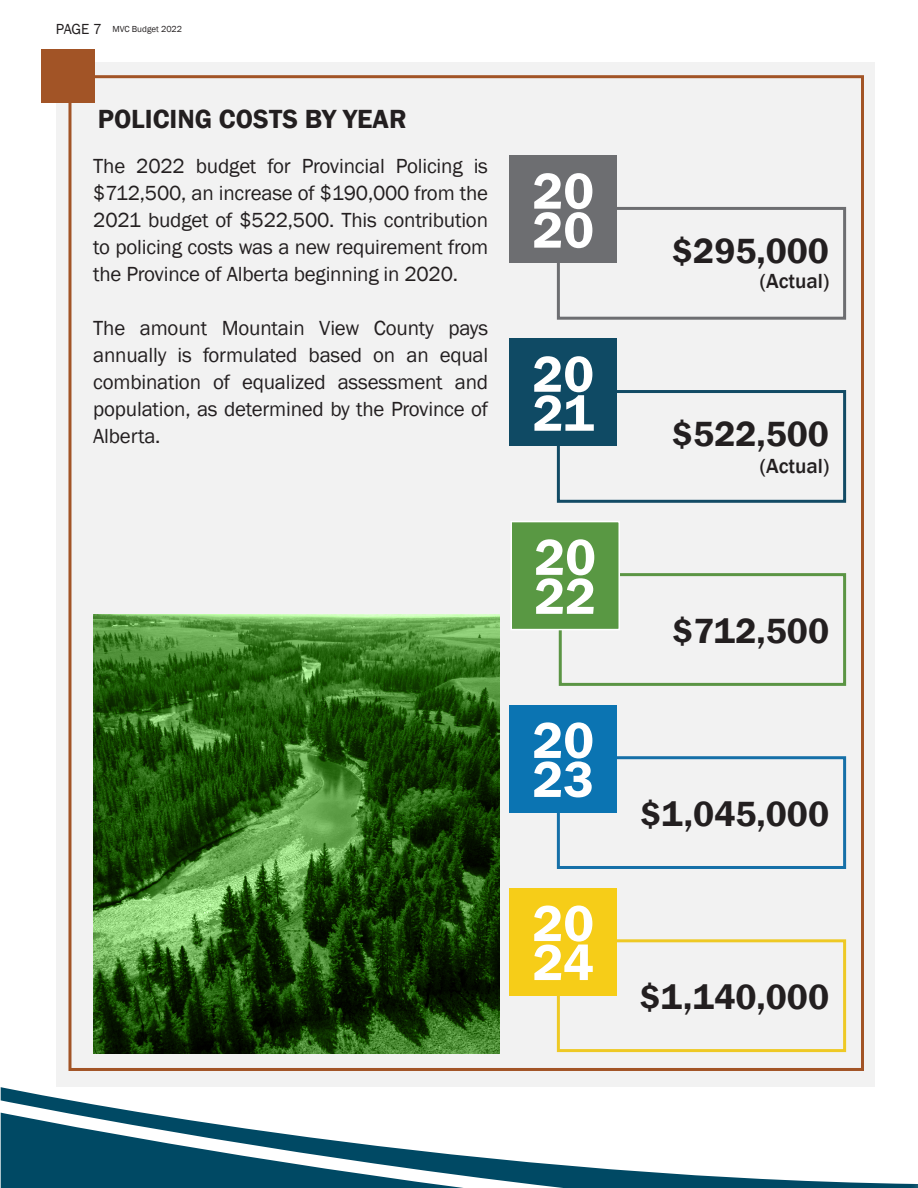
<style>
.page{position:relative;width:918px;height:1188px;background:#fff}
.page>*{position:absolute;margin:0;border:0;box-sizing:border-box;transform-origin:0 0}
.t1{font:600 52.5px "Franklin Gothic";color:#fff}
.t2{font:600 36px "Franklin Gothic";color:#231f20}
.t3{font:600 27px "Franklin Gothic";color:#231f20}
.t4{font:21px/27px "Franklin Gothic";letter-spacing:-.01em;color:#231f20;text-align:justify}
.t5{font:500 21px "Franklin Gothic";color:#231f20}
.t6{font:15px "Franklin Gothic";color:#231f20}
.t7{font:9px "Franklin Gothic";color:#231f20}
</style>
<div class="page">
<div style="left:56px;top:62px;width:818px;height:1024px;background:#f2f2f2"></div>
<div style="left:557px;top:939px;width:289px;height:113px;border:3px solid #eec925"></div>
<div style="left:509px;top:888px;width:108px;height:108px;background:#f6cd18"></div>
<div style="left:557px;top:756px;width:289px;height:113px;border:3px solid #1670a8"></div>
<div style="left:509px;top:705px;width:108px;height:108px;background:#0b74b2"></div>
<div style="left:559px;top:573px;width:287px;height:113px;border:3px solid #5b9544"></div>
<div style="left:511px;top:521px;width:109px;height:109px;background:#599843;border:2px solid #fff"></div>
<div style="left:557px;top:390px;width:289px;height:113px;border:3px solid #124b65"></div>
<div style="left:509px;top:338px;width:108px;height:108px;background:#0f4a64"></div>
<div style="left:557px;top:207px;width:289px;height:113px;border:3px solid #6d6e71"></div>
<div style="left:509px;top:155px;width:108px;height:108px;background:#6d6e71"></div>
<div style="left:41px;top:49px;width:54px;height:54px;background:#a25426"></div>
<svg style="left:93px;top:614px;width:407px;height:440px;background:#2c5d1a"></svg>
<div style="left:0;top:1078px;width:918px;height:110px;background:#fff;opacity:.75"></div>
<svg style="left:1px;top:1087px;width:909px;height:101px"></svg>
<div style="left:910px;top:1079px;width:8px;height:109px;background:#fff"></div>
<p class="t6" style="left:56px;top:20px;width:47px">PAGE 7</p>
<p class="t7" style="left:112px;top:24px;width:71px">MVC Budget 2022</p>
<p class="t3" style="left:98px;top:102px;width:311px">POLICING COSTS BY YEAR</p>
<p class="t4" style="left:93px;top:153px;width:396px">The 2022 budget for Provincial Policing is $712,500, an increase of $190,000 from the 2021 budget of $522,500. This contribution to policing costs was a new requirement from the Province of Alberta beginning in 2020.</p>
<p class="t4" style="left:93px;top:315px;width:397px">The amount Mountain View County pays annually is formulated based on an equal combination of equalized assessment and population, as determined by the Province of Alberta.</p>
<p class="t1" style="left:533px;top:159px;width:63px">20</p>
<p class="t1" style="left:533px;top:198px;width:63px">20</p>
<p class="t1" style="left:533px;top:342px;width:63px">20</p>
<p class="t1" style="left:533px;top:381px;width:63px">21</p>
<p class="t1" style="left:534px;top:525px;width:63px">20</p>
<p class="t1" style="left:534px;top:564px;width:63px">22</p>
<p class="t1" style="left:533px;top:708px;width:63px">20</p>
<p class="t1" style="left:533px;top:747px;width:63px">23</p>
<p class="t1" style="left:533px;top:891px;width:63px">20</p>
<p class="t1" style="left:533px;top:930px;width:63px">24</p>
<p class="t2" style="left:672px;top:229px;width:158px">$295,000</p>
<p class="t5" style="left:760px;top:268px;width:71px">(Actual)</p>
<p class="t2" style="left:672px;top:412px;width:158px">$522,500</p>
<p class="t5" style="left:760px;top:453px;width:71px">(Actual)</p>
<p class="t2" style="left:672px;top:609px;width:158px">$712,500</p>
<p class="t2" style="left:640px;top:792px;width:190px">$1,045,000</p>
<p class="t2" style="left:640px;top:975px;width:191px">$1,140,000</p>
</div>
